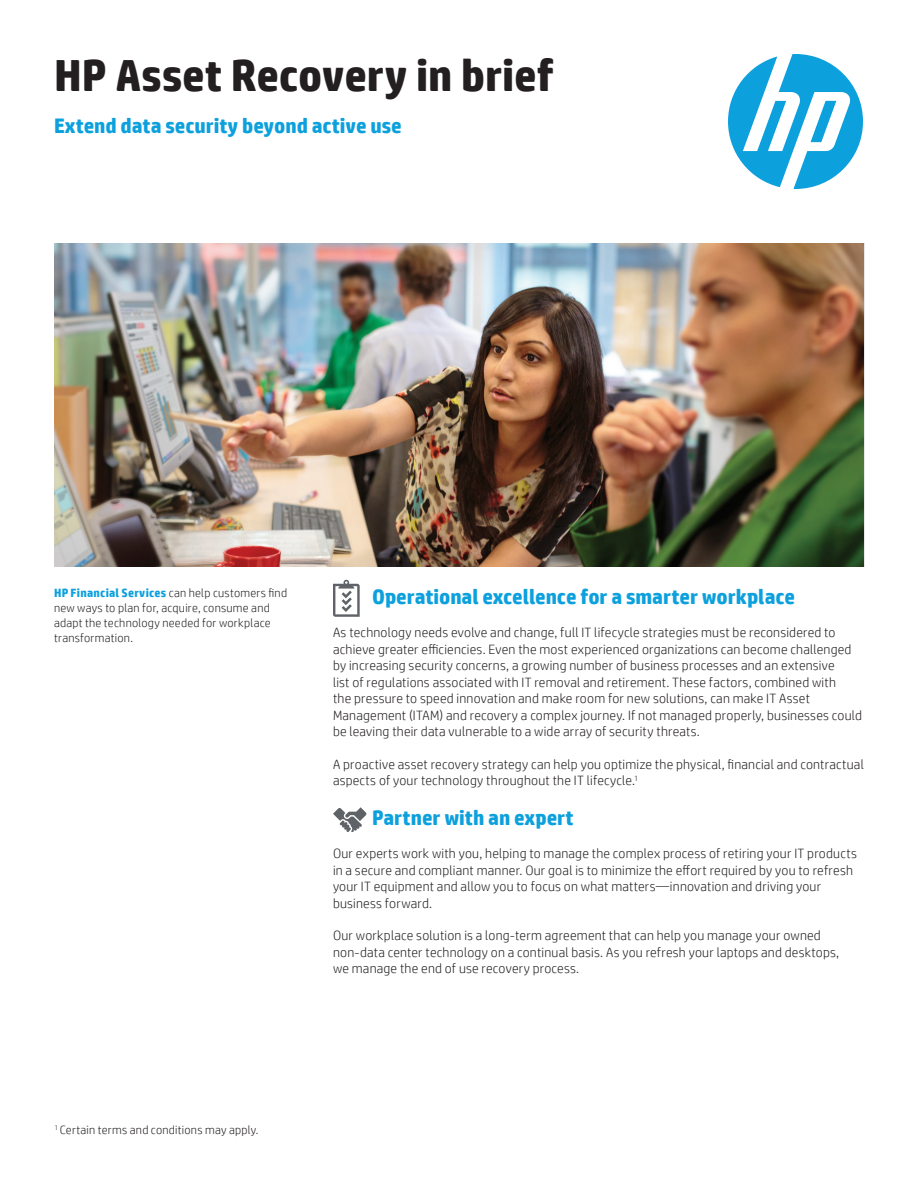
<style>
.page{position:relative;width:918px;height:1188px;background:#fff}
.page>*{position:absolute;margin:0;border:0;box-sizing:border-box;transform-origin:0 0}
.t1{font:700 45px "HP Simplified";color:#231f20}
.t2{font:700 21px "HP Simplified";letter-spacing:-.005em;color:#0ca0dd}
.t3{font:300 13.5px/16.5px "HP Simplified";letter-spacing:.015em;color:#231f20}
.t4{font:300 12px/15px "HP Simplified";letter-spacing:.02em;color:#231f20}
.s1{font-weight:700;color:#0ca0dd}
</style>
<div class="page">
<svg style="left:728px;top:54px;width:135px;height:135px"></svg>
<img style="left:54px;top:243px;width:810px;height:324px">
<svg style="left:333px;top:580px;width:27px;height:37px"></svg>
<svg style="left:333px;top:807px;width:33px;height:25px"></svg>
<h1 class="t1" style="left:54px;top:48px;width:501px">HP Asset Recovery in brief</h1>
<h2 class="t2" style="left:54px;top:114px;width:349px">Extend data security beyond active use</h2>
<p class="t4" style="left:54px;top:585px;width:235px"><span class="s1">HP Financial Services</span> can help customers find new ways to plan for, acquire, consume and adapt the technology needed for workplace transformation.</p>
<h2 class="t2" style="left:372px;top:585px;width:425px">Operational excellence for a smarter workplace</h2>
<p class="t3" style="left:333px;top:624px;width:531px">As technology needs evolve and change, full IT lifecycle strategies must be reconsidered to achieve greater efficiencies. Even the most experienced organizations can become challenged by increasing security concerns, a growing number of business processes and an extensive<br>list of regulations associated with IT removal and retirement. These factors, combined with<br>the pressure to speed innovation and make room for new solutions, can make IT Asset Management (ITAM) and recovery a complex journey. If not managed properly, businesses could be leaving their data vulnerable to a wide array of security threats.</p>
<p class="t3" style="left:333px;top:756px;width:532px">A proactive asset recovery strategy can help you optimize the physical, financial and contractual aspects of your technology throughout the IT lifecycle.<sup>1</sup></p>
<h2 class="t2" style="left:372px;top:806px;width:203px">Partner with an expert</h2>
<p class="t3" style="left:333px;top:845px;width:525px">Our experts work with you, helping to manage the complex process of retiring your IT products in a secure and compliant manner. Our goal is to minimize the effort required by you to refresh your IT equipment and allow you to focus on what matters—innovation and driving your business forward.</p>
<p class="t3" style="left:333px;top:927px;width:508px">Our workplace solution is a long-term agreement that can help you manage your owned non-data center technology on a continual basis. As you refresh your laptops and desktops, we manage the end of use recovery process.</p>
<p class="t4" style="left:54px;top:1122px;width:206px"><sup>1</sup> Certain terms and conditions may apply.</p>
</div>
